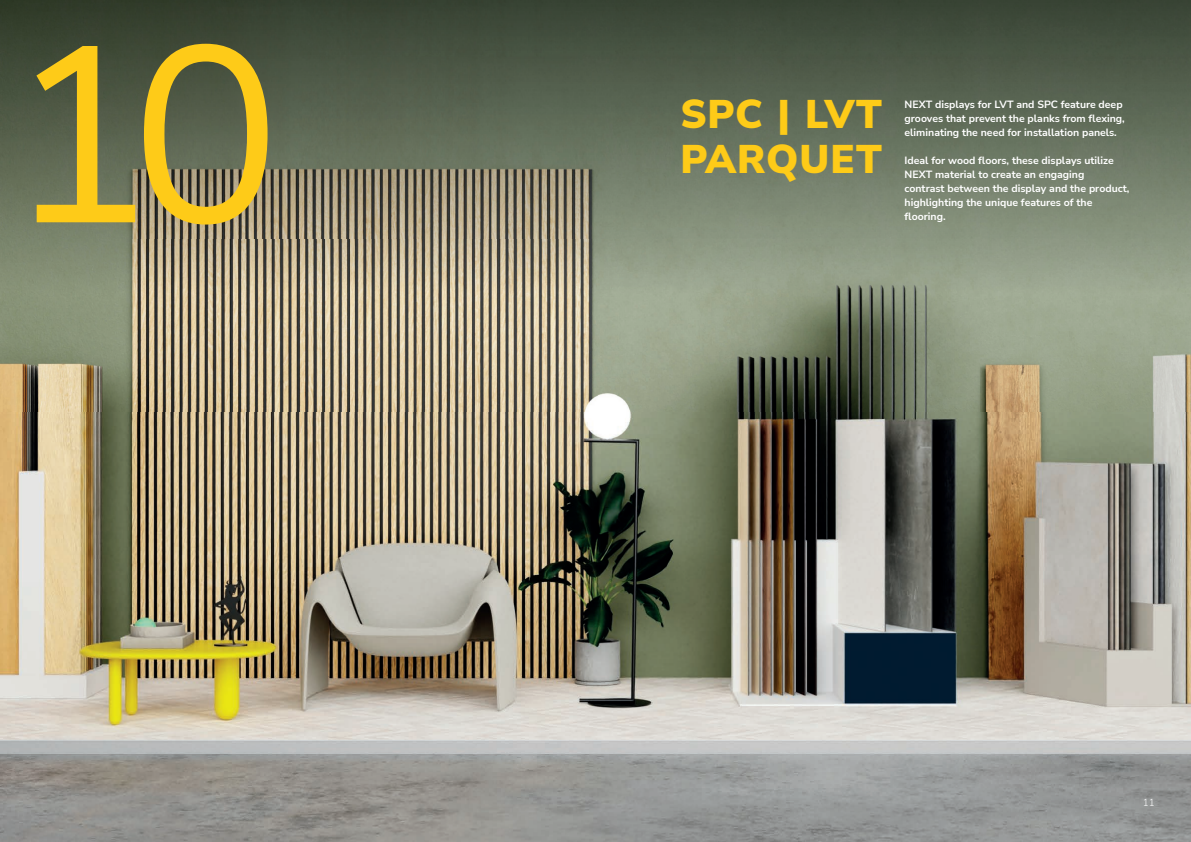
<style>
.page{position:relative;width:1191px;height:842px;background:#fff}
.page>*{position:absolute;margin:0;border:0;box-sizing:border-box;transform-origin:0 0}
.t1{font:250px "Nunito Sans";color:#fecb18}
.t2{font:900 40px/45px "Nunito Sans";letter-spacing:.025em;color:#fecb18}
.t3{font:700 10.5px/14px "Nunito Sans";color:#fff}
.t4{font:300 10px "Nunito Sans";color:#fff}
</style>
<div class="page">
<img style="left:0;top:0;width:1191px;height:842px">
<h1 class="t1" style="left:6px;top:-38px;width:277px">10</h1>
<h2 class="t2" style="left:680px;top:90px;width:203px">SPC | LVT<br>PARQUET</h2>
<p class="t3" style="left:904px;top:97px;width:222px">NEXT displays for LVT and SPC feature deep grooves that prevent the planks from flexing, eliminating the need for installation panels.</p>
<p class="t3" style="left:904px;top:153px;width:226px">Ideal for wood floors, these displays utilize NEXT material to create an engaging<br>contrast between the display and the product, highlighting the unique features of the</p>
<p class="t3" style="left:904px;top:209px;width:43px">flooring.</p>
<p class="t4" style="left:1143px;top:796px;width:13px">11</p>
</div>
